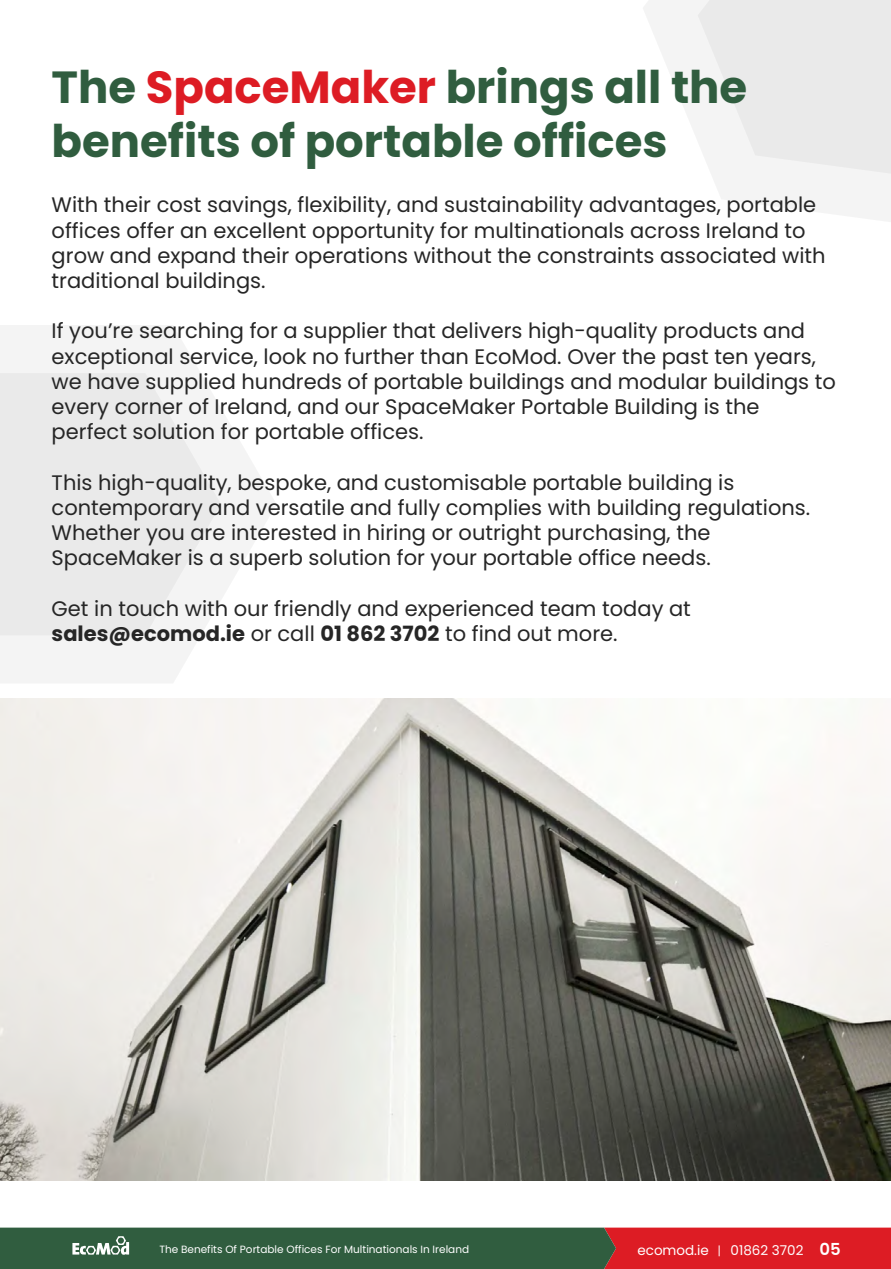
<style>
.page{position:relative;width:891px;height:1269px;background:#fff}
.page>*{position:absolute;margin:0;border:0;box-sizing:border-box;transform-origin:0 0}
.t1{font:700 45px/54px "Poppins";color:#305d3f}
.t2{font:21px/25.2px "Poppins";color:#262626}
.t3{font:13.5px "Poppins";color:#fff}
.t4{font:10.5px "Poppins";color:#fff}
.s1{color:#dd1c24}
.s2{font-weight:700}
.s3{font-weight:600;font-size:16.5px}
</style>
<div class="page">
<svg style="left:0;top:1228px;width:891px;height:41px;background:#684b39"></svg>
<svg style="left:0;top:325px;width:276px;height:358px;fill:#f4f4f4"></svg>
<svg style="left:0;top:373px;width:221px;height:262px;fill:#eaeaea"></svg>
<svg style="left:643px;top:0;width:248px;height:222px"></svg>
<svg style="left:698px;top:0;width:193px;height:174px"></svg>
<img style="left:0;top:698px;width:891px;height:483px">
<h1 class="t1" style="left:52px;top:60px;width:697px">The <span class="s1">SpaceMaker</span> brings all the benefits of portable offices</h1>
<p class="t2" style="left:52px;top:193px;width:776px">With their cost savings, flexibility, and sustainability advantages, portable offices offer an excellent opportunity for multinationals across Ireland to grow and expand their operations without the constraints associated with traditional buildings.</p>
<p class="t2" style="left:52px;top:319px;width:786px">If you’re searching for a supplier that delivers high-quality products and exceptional service, look no further than EcoMod. Over the past ten years, we have supplied hundreds of portable buildings and modular buildings to every corner of Ireland, and our SpaceMaker Portable Building is the perfect solution for portable offices.</p>
<p class="t2" style="left:52px;top:470px;width:760px">This high-quality, bespoke, and customisable portable building is contemporary and versatile and fully complies with building regulations.<br>Whether you are interested in hiring or outright purchasing, the SpaceMaker is a superb solution for your portable office needs.</p>
<p class="t2" style="left:52px;top:596px;width:641px">Get in touch with our friendly and experienced team today at <span class="s2">sales@ecomod.ie</span> or call <span class="s2">01 862 3702</span> to find out more.</p>
<p class="t4" style="left:159px;top:1243px;width:311px">The Benefits Of Portable Offices For Multinationals In Ireland</p>
<p class="t3" style="left:637px;top:1242px;width:73px">ecomod.ie</p>
<p class="t3" style="left:731px;top:1242px;width:112px">01862 3702 <span class="s3">05</span></p>
</div>
